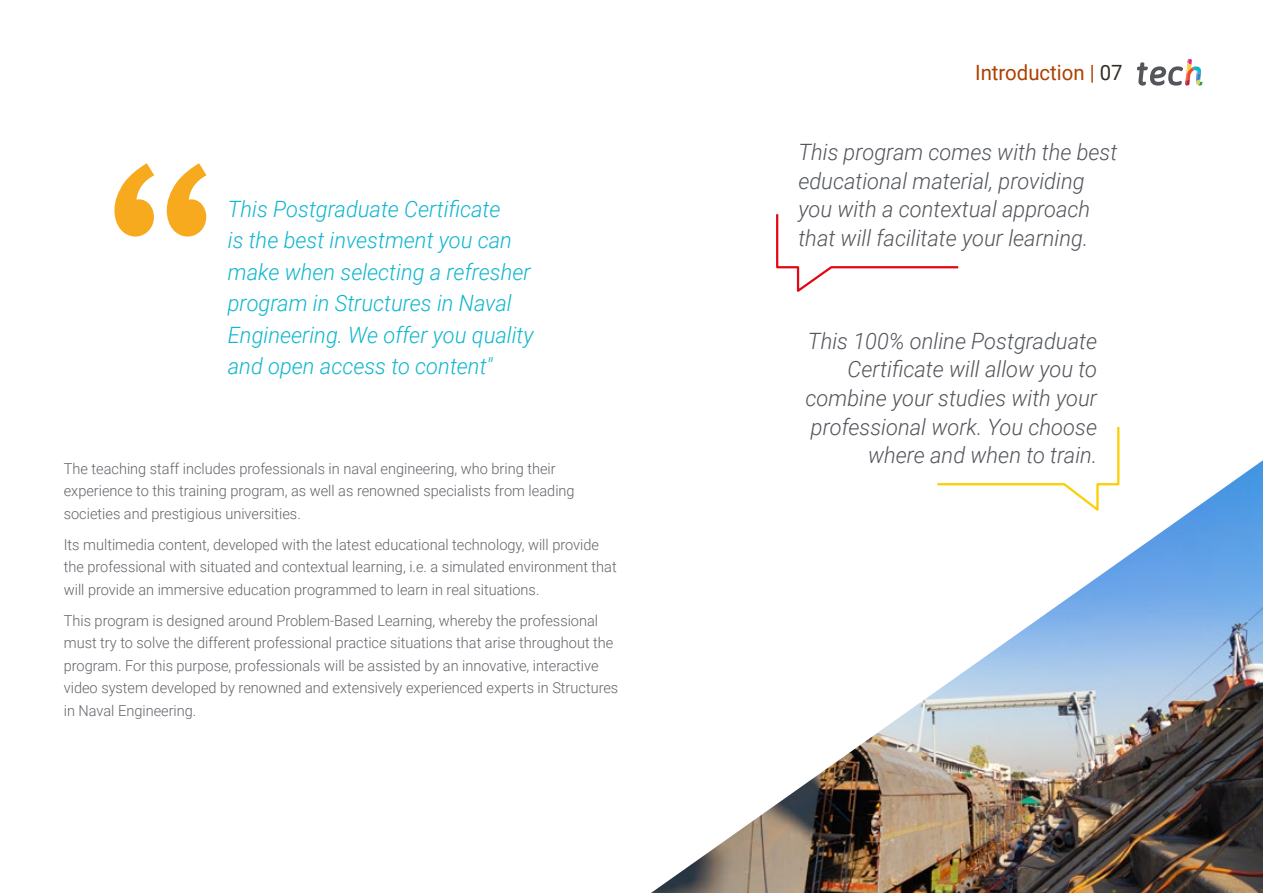
<style>
.page{position:relative;width:1263px;height:893px;background:#fff}
.page>*{position:absolute;margin:0;border:0;box-sizing:border-box;transform-origin:0 0}
.t1{font:italic 300 22.5px/28.5px "Roboto";color:#52555b;text-align:right}
.t2{font:italic 300 22.5px/31.5px "Roboto";color:#0fb6cf}
.t3{font:21px "Roboto";color:#ae4000}
.t4{font:300 15px/22.5px "Roboto";color:#61646a}
.s1{color:#312e20}
</style>
<div class="page">
<svg style="left:114px;top:163px;width:93px;height:74px"></svg>
<img style="left:651px;top:460px;width:612px;height:433px">
<svg style="left:1137px;top:59px;width:65px;height:27px"></svg>
<svg style="left:935px;top:426px;width:185px;height:88px"></svg>
<svg style="left:776px;top:214px;width:183px;height:78px"></svg>
<h1 class="t2" style="left:228px;top:192px;width:307px">This Postgraduate Certificate<br>is the best investment you can make when selecting a refresher program in Structures in Naval<br>Engineering. We offer you quality and open access to content"</h1>
<p class="t4" style="left:64px;top:457px;width:512px">The teaching staff includes professionals in naval engineering, who bring their experience to this training program, as well as renowned specialists from leading societies and prestigious universities.</p>
<p class="t4" style="left:64px;top:533px;width:554px">Its multimedia content, developed with the latest educational technology, will provide the professional with situated and contextual learning, i.e. a simulated environment that will provide an immersive education programmed to learn in real situations.</p>
<p class="t4" style="left:64px;top:609px;width:556px">This program is designed around Problem-Based Learning, whereby the professional must try to solve the different professional practice situations that arise throughout the program. For this purpose, professionals will be assisted by an innovative, interactive video system developed by renowned and extensively experienced experts in Structures in Naval Engineering.</p>
<h2 class="t3" style="left:975px;top:57px;width:149px">Introduction | <span class="s1">07</span></h2>
<h1 class="t1" style="left:798px;top:137px;width:320px;text-align:left">This program comes with the best educational material, providing you with a contextual approach that will facilitate your learning.</h1>
<h1 class="t1" style="left:805px;top:326px;width:293px">This 100% online Postgraduate<br>Certificate will allow you to combine your studies with your professional work. You choose where and when to train.</h1>
</div>
